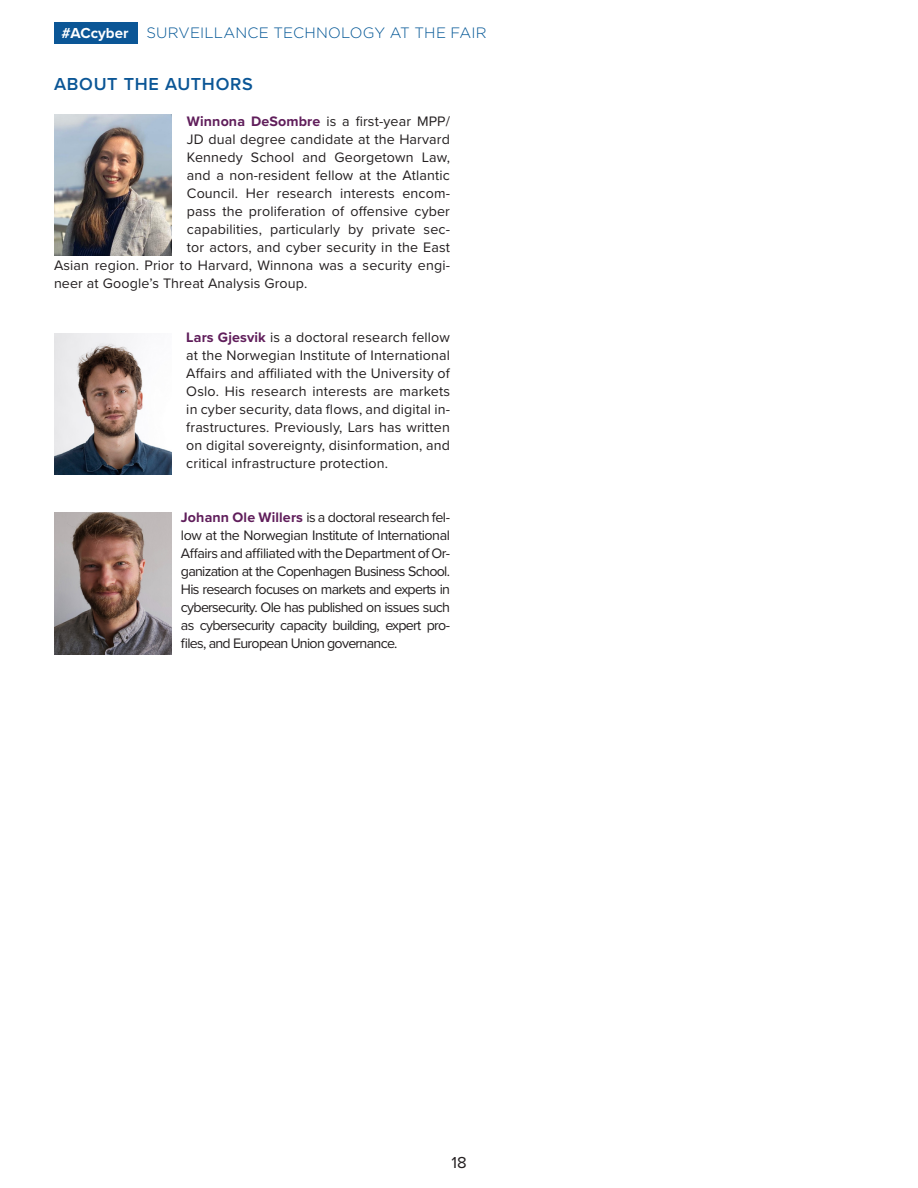
<style>
.page{position:relative;width:918px;height:1188px;background:#fff}
.page>*{position:absolute;margin:0;border:0;box-sizing:border-box;transform-origin:0 0}
.IB_-_section_head{font:600 18px "Proxima Nova";letter-spacing:.04em;color:#0b5696}
.t1{font:16.5px "Proxima Nova";color:#231f20}
.t2{font:300 15px "Gotham";letter-spacing:.01em;color:#005595}
.t3{font:700 15px "Proxima Nova";color:#fff}
.IB_-_newtext{font:14.25px/18px "Proxima Nova";letter-spacing:.01em;color:#231f20;text-align:justify}
.s1{font-weight:700;color:#601e5b}
</style>
<div class="page">
<div style="left:54px;top:22px;width:84px;height:22px;background:#0b5696"></div>
<img style="left:55px;top:513px;width:117px;height:141px">
<img style="left:54px;top:333px;width:117px;height:141px">
<img style="left:55px;top:115px;width:117px;height:141px">
<p class="t2" style="left:146px;top:23px;width:342px">SURVEILLANCE TECHNOLOGY AT THE FAIR</p>
<p class="t3" style="left:61px;top:22px;width:69px">#ACcyber</p>
<p class="IB_-_section_head" style="left:54px;top:71px;width:200px">ABOUT THE AUTHORS</p>
<p class="IB_-_newtext" style="left:187px;top:112px;width:265px"><span class="s1">Winnona DeSombre</span> is a first-year MPP/</p>
<p class="IB_-_newtext" style="left:187px;top:130px;width:265px">JD dual degree candidate at the Harvard</p>
<p class="IB_-_newtext" style="left:187px;top:148px;width:265px">Kennedy School and Georgetown Law,</p>
<p class="IB_-_newtext" style="left:187px;top:166px;width:265px">and a non-resident fellow at the Atlantic</p>
<p class="IB_-_newtext" style="left:187px;top:184px;width:265px">Council. Her research interests encom-</p>
<p class="IB_-_newtext" style="left:187px;top:202px;width:265px">pass the proliferation of offensive cyber</p>
<p class="IB_-_newtext" style="left:187px;top:220px;width:265px">capabilities, particularly by private sec-</p>
<p class="IB_-_newtext" style="left:187px;top:238px;width:265px">tor actors, and cyber security in the East</p>
<p class="IB_-_newtext" style="left:54px;top:256px;width:398px">Asian region. Prior to Harvard, Winnona was a security engi-</p>
<p class="IB_-_newtext" style="left:54px;top:274px;width:255px">neer at Google’s Threat Analysis Group.</p>
<p class="IB_-_newtext" style="left:186px;top:328px;width:265px"><span class="s1">Lars Gjesvik</span> is a doctoral research fellow at the Norwegian Institute of International Affairs and affiliated with the University of Oslo. His research interests are markets in cyber security, data flows, and digital in&shy;frastructures. Previously, Lars has written on digital sovereignty, disinformation, and critical infrastructure protection.</p>
<p class="IB_-_newtext" style="left:181px;top:508px;width:271px"><span class="s1">Johann Ole Willers</span> is a doctoral research fel&shy;low at the Norwegian Institute of International Affairs and affiliated with the Department of Or&shy;ganization at the Copenhagen Business School.<br>His research focuses on markets and experts in cybersecurity. Ole has published on issues such as cybersecurity capacity building, expert pro&shy;files, and European Union governance.</p>
<p class="t1" style="left:451px;top:1150px;width:17px">18</p>
</div>
